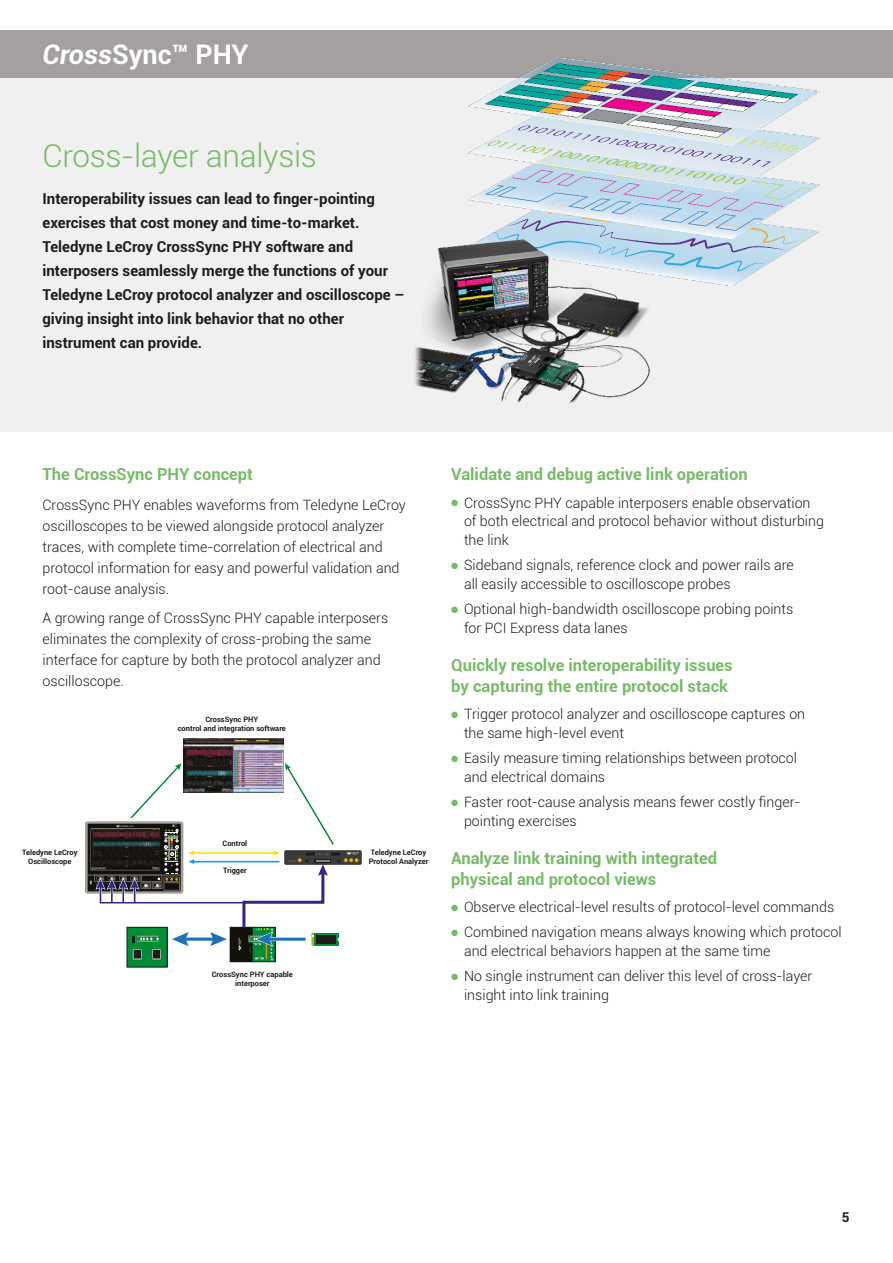
<style>
.page{position:relative;width:893px;height:1263px;background:#fff}
.page>*{position:absolute;margin:0;border:0;box-sizing:border-box;transform-origin:0 0}
.t1{font:300 31.5px "Roboto";letter-spacing:-.01em;color:#77bb68}
.t2{font:700 27px "Roboto";color:#fff}
.t3{font:700 16.5px/21px "Roboto";color:#77bb68}
.t4{font:700 15px/24px "Roboto";color:#1d1d1b}
.t5{font:300 14.25px/18.8px "Roboto";color:#1d1d1b}
.t6{font:700 13.5px "Roboto";color:#1d1d1b}
.t7{font:700 7.5px/9px "Roboto";color:#1d1d1b;text-align:center}
.s1{font-style:italic}
.s2{color:#77bb68}
</style>
<div class="page">
<div style="left:0;top:30px;width:893px;height:48px;background:#a3a09f"></div>
<div style="left:0;top:78px;width:893px;height:354px;background:#f0f0f0"></div>
<img style="left:414px;top:57px;width:406px;height:347px">
<div style="left:284px;top:850px;width:78px;height:15px;background:#3c3b3b;border-radius:2px"></div>
<div style="left:127px;top:927px;width:40px;height:40px;background:#008d36"></div>
<svg style="left:85px;top:763px;width:274px;height:199px"></svg>
<img style="left:183px;top:738px;width:101px;height:54px">
<h2 class="t2" style="left:43px;top:35px;width:207px"><span class="s1">Cross</span>Sync™ PHY</h2>
<h1 class="t1" style="left:43px;top:134px;width:276px">Cross-layer analysis</h1>
<p class="t4" style="left:43px;top:186px;width:364px">Interoperability issues can lead to finger-pointing exercises that cost money and time-to-market.<br>Teledyne LeCroy CrossSync PHY software and interposers seamlessly merge the functions of your Teledyne LeCroy protocol analyzer and oscilloscope – giving insight into link behavior that no other instrument can provide.</p>
<p class="t3" style="left:43px;top:463px;width:212px">The CrossSync PHY concept</p>
<p class="t5" style="left:43px;top:494px;width:365px;line-height:21px">CrossSync PHY enables waveforms from Teledyne LeCroy oscilloscopes to be viewed alongside protocol analyzer traces, with complete time-correlation of electrical and protocol information for easy and powerful validation and root-cause analysis.</p>
<p class="t5" style="left:43px;top:607px;width:347px;line-height:21px">A growing range of CrossSync PHY capable interposers eliminates the complexity of cross-probing the same interface for capture by both the protocol analyzer and oscilloscope.</p>
<p class="t7" style="left:178px;top:715px;width:110px">CrossSync PHY<br>control and integration software</p>
<p class="t7" style="left:223px;top:839px;width:26px">Control</p>
<p class="t7" style="left:223px;top:866px;width:25px">Trigger</p>
<p class="t7" style="left:22px;top:847px;width:57px">Teledyne LeCroy<br>Oscilloscope</p>
<p class="t7" style="left:369px;top:847px;width:61px;text-align:left">Teledyne LeCroy<br>Protocol Analyzer</p>
<p class="t7" style="left:212px;top:969px;width:83px">CrossSync PHY capable interposer</p>
<p class="t3" style="left:451px;top:463px;width:298px">Validate and debug active link operation</p>
<p class="t5" style="left:464px;top:493px;width:362px;text-indent:-13px"><span class="s2">●</span> CrossSync PHY capable interposers enable observation of both electrical and protocol behavior without disturbing the link</p>
<p class="t5" style="left:464px;top:555px;width:331px;text-indent:-13px"><span class="s2">●</span> Sideband signals, reference clock and power rails are all easily accessible to oscilloscope probes</p>
<p class="t5" style="left:464px;top:599px;width:331px;text-indent:-13px"><span class="s2">●</span> Optional high-bandwidth oscilloscope probing points for PCI Express data lanes</p>
<p class="t3" style="left:451px;top:654px;width:283px">Quickly resolve interoperability issues by capturing the entire protocol stack</p>
<p class="t5" style="left:464px;top:704px;width:343px;text-indent:-13px"><span class="s2">●</span> Trigger protocol analyzer and oscilloscope captures on the same high-level event</p>
<p class="t5" style="left:464px;top:748px;width:335px;text-indent:-13px"><span class="s2">●</span> Easily measure timing relationships between protocol and electrical domains</p>
<p class="t5" style="left:464px;top:792px;width:338px;text-indent:-13px"><span class="s2">●</span> Faster root-cause analysis means fewer costly finger&shy;pointing exercises</p>
<p class="t3" style="left:451px;top:847px;width:267px">Analyze link training with integrated physical and protocol views</p>
<p class="t5" style="left:451px;top:897px;width:385px"><span class="s2">●</span> Observe electrical-level results of protocol-level commands</p>
<p class="t5" style="left:464px;top:922px;width:379px;text-indent:-13px"><span class="s2">●</span> Combined navigation means always knowing which protocol and electrical behaviors happen at the same time</p>
<p class="t5" style="left:464px;top:966px;width:350px;text-indent:-13px"><span class="s2">●</span> No single instrument can deliver this level of cross-layer insight into link training</p>
<p class="t6" style="left:842px;top:1208px;width:9px">5</p>
</div>
